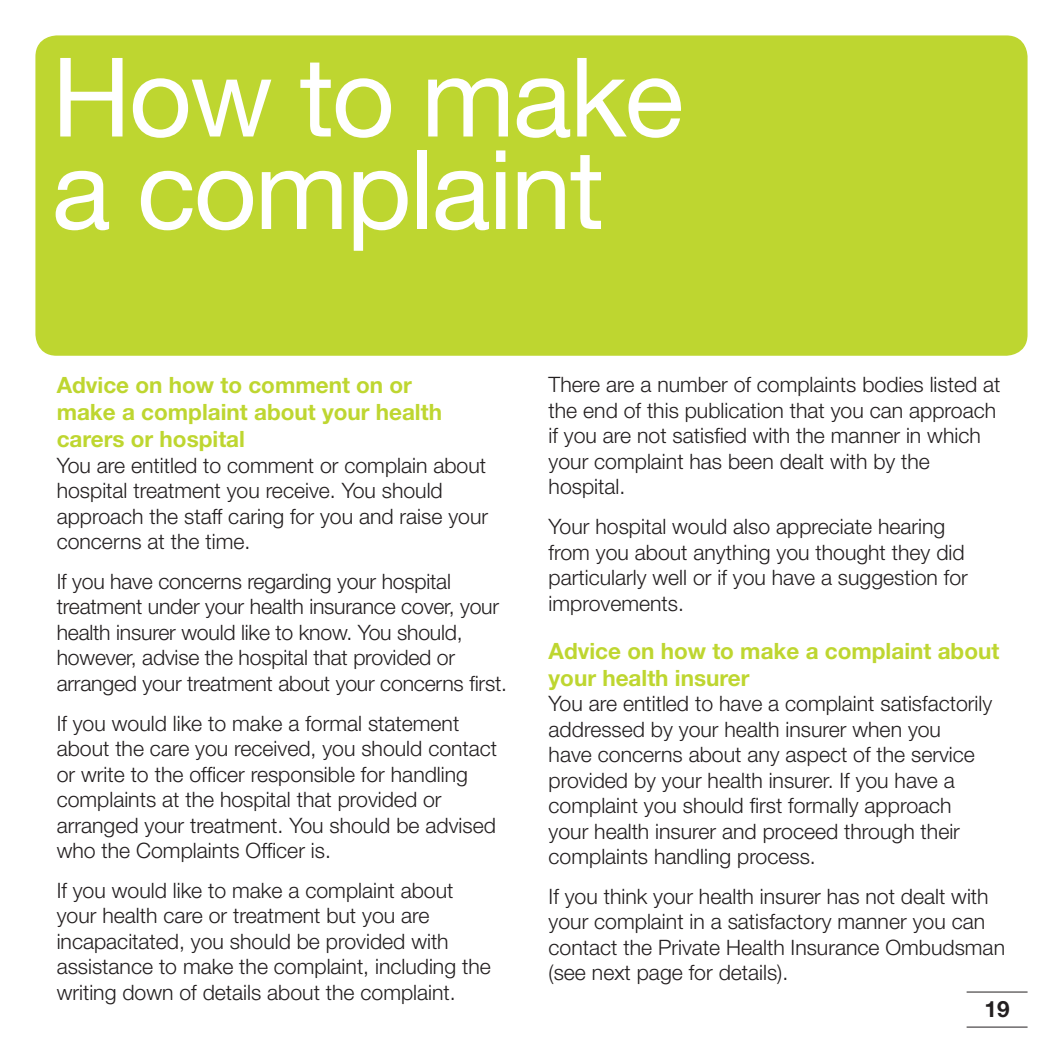
<style>
.page{position:relative;width:1063px;height:1063px;background:#fff}
.page>*{position:absolute;margin:0;border:0;box-sizing:border-box;transform-origin:0 0}
.t1{font:110px/92.5px "Helvetica Neue";letter-spacing:-.02em;color:#fff}
.t2{font:700 22.5px/27px "Helvetica Neue";color:#bed630}
.t3{font:700 22.5px "Helvetica Neue";color:#231f20}
.t4{font:300 21.25px/25.5px "Helvetica Neue";color:#231f20}
</style>
<div class="page">
<hr style="left:967px;top:992px;width:61px;height:1px;background:#231f20">
<hr style="left:967px;top:1027px;width:61px;height:1px;background:#231f20">
<div style="left:35px;top:35px;width:993px;height:321px;background:#bed630;border-radius:21px"></div>
<h1 class="t1" style="left:52px;top:49px;width:633px">How to make a complaint</h1>
<p class="t2" style="left:57px;top:371px;width:387px">Advice on how to comment on or make a complaint about your health carers or hospital</p>
<p class="t4" style="left:57px;top:452px;width:433px">You are entitled to comment or complain about hospital treatment you receive. You should approach the staff caring for you and raise your concerns at the time.</p>
<p class="t4" style="left:57px;top:568px;width:452px">If you have concerns regarding your hospital treatment under your health insurance cover, your health insurer would like to know. You should, however, advise the hospital that provided or arranged your treatment about your concerns first.</p>
<p class="t4" style="left:57px;top:710px;width:442px">If you would like to make a formal statement about the care you received, you should contact or write to the officer responsible for handling complaints at the hospital that provided or arranged your treatment. You should be advised who the Complaints Officer is.</p>
<p class="t4" style="left:57px;top:877px;width:436px">If you would like to make a complaint about your health care or treatment but you are incapacitated, you should be provided with assistance to make the complaint, including the writing down of details about the complaint.</p>
<p class="t4" style="left:549px;top:372px;width:453px">There are a number of complaints bodies listed at the end of this publication that you can approach if you are not satisfied with the manner in which your complaint has been dealt with by the hospital.</p>
<p class="t4" style="left:549px;top:513px;width:421px">Your hospital would also appreciate hearing from you about anything you thought they did particularly well or if you have a suggestion for improvements.</p>
<p class="t2" style="left:549px;top:637px;width:452px">Advice on how to make a complaint about your health insurer</p>
<p class="t4" style="left:549px;top:691px;width:445px">You are entitled to have a complaint satisfactorily addressed by your health insurer when you<br>have concerns about any aspect of the service provided by your health insurer. If you have a complaint you should first formally approach your health insurer and proceed through their complaints handling process.</p>
<p class="t4" style="left:549px;top:883px;width:458px">If you think your health insurer has not dealt with your complaint in a satisfactory manner you can contact the Private Health Insurance Ombudsman (see next page for details).</p>
<p class="t3" style="left:985px;top:995px;width:27px">19</p>
</div>
